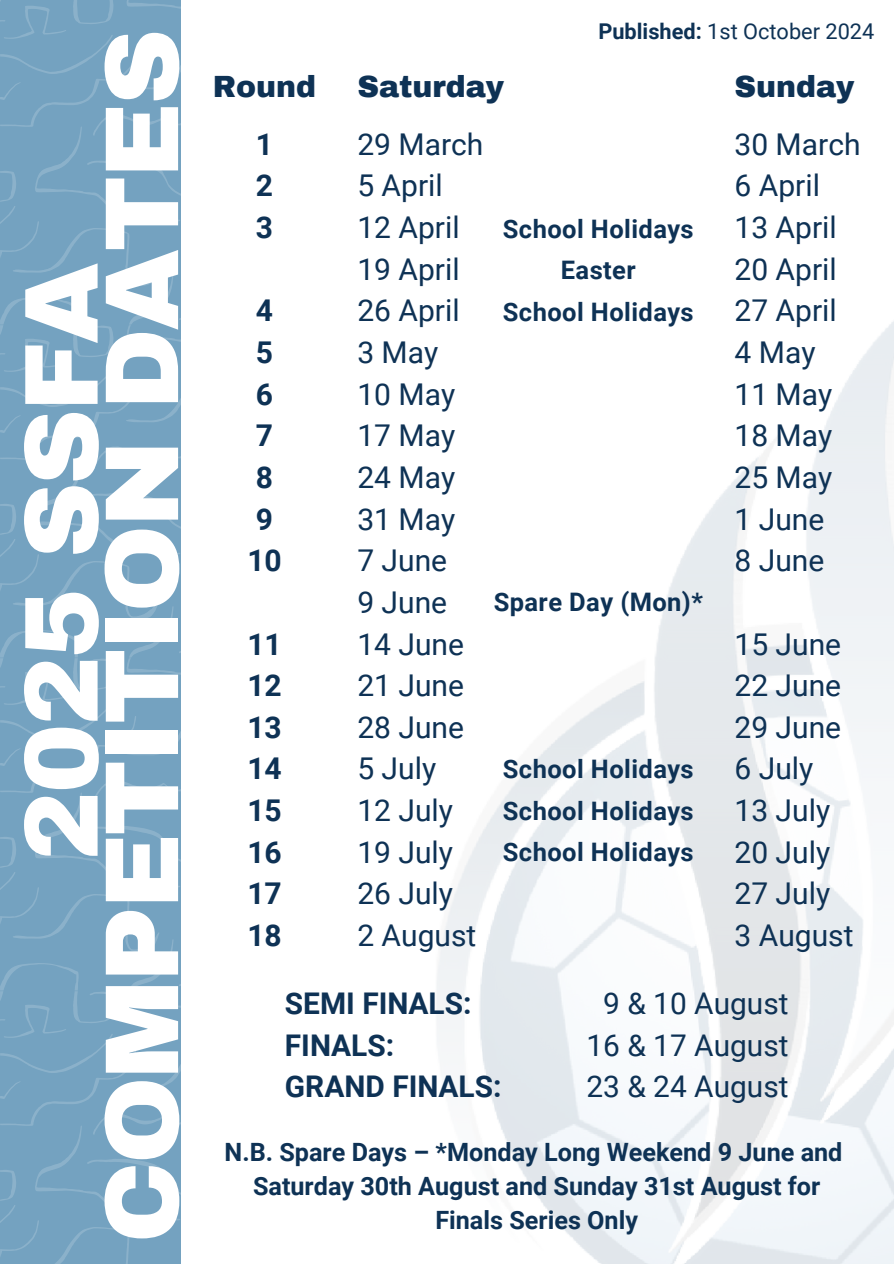
<style>
.page{position:relative;width:894px;height:1264px;background:#fff}
.page>*{position:absolute;margin:0;border:0;box-sizing:border-box;transform-origin:0 0}
.t1{font:900 105px "Archivo";letter-spacing:-.025em;color:#fff}
.t2{font:30px/41.7px "Roboto";color:#0e3255}
.t3{font:700 30px/41.7px "Roboto";color:#0e3255;text-align:justify}
.t4{font:900 30px "Archivo";color:#0e3255}
.t5{font:29.85px/41.7px "Roboto";color:#0e3255;text-align:center}
.t6{font:700 29.85px/41.7px "Roboto";color:#0e3255}
.t7{font:700 25.5px/41.7px "Roboto";letter-spacing:.015em;color:#0e3255;text-align:center}
.t8{font:700 25.2px/34px "Roboto";color:#0e3255;text-align:center}
.t9{font:21.75px "Roboto";color:#0e3255}
.s1{font-weight:700}
</style>
<div class="page">
<svg style="left:0;top:0;width:181px;height:1263px;background:#75a3c0"></svg>
<img style="left:437px;top:322px;width:456px;height:941px">
<p class="t1" style="left:86px;top:1243px;width:1215px;rotate:-90deg">COMPETITION DATES</p>
<p class="t1" style="left:5px;top:861px;width:600px;rotate:-90deg">2025 SSFA</p>
<h4 class="t4" style="left:213px;top:71px;width:105px">Round</h4>
<p class="t4" style="left:357px;top:71px;width:148px">Saturday</p>
<p class="t9" style="left:598px;top:19px;width:277px"><span class="s1">Published:</span> 1st October 2024</p>
<h4 class="t4" style="left:734px;top:71px;width:121px">Sunday</h4>
<h3 class="t3" style="left:256px;top:124px;width:19px">1<br>2<br>3</h3>
<h3 class="t3" style="left:247px;top:290px;width:36px;text-align:left">4<br>5<br>6<br>7<br>8<br>9<br>10</h3>
<h3 class="t3" style="left:247px;top:623px;width:36px">11<br>12<br>13<br>14<br>15<br>16<br>17</h3>
<p class="t3" style="left:247px;top:914px;width:36px">18</p>
<h1 class="t2" style="left:357px;top:124px;width:127px">29 March<br>5 April<br>12 April<br>19 April<br>26 April<br>3 May<br>10 May<br>17 May<br>24 May<br>31 May<br>7 June<br>9 June<br>14 June<br>21 June<br>28 June<br>5 July<br>12 July<br>19 July<br>26 July</h1>
<h4 class="t2" style="left:357px;top:914px;width:120px">2 August</h4>
<h4 class="t7" style="left:502px;top:208px;width:192px">School Holidays<br>Easter<br>School Holidays</h4>
<h5 class="t7" style="left:493px;top:581px;width:211px">Spare Day (Mon)*</h5>
<p class="t7" style="left:502px;top:748px;width:192px;text-align:justify">School Holidays School Holidays School Holidays</p>
<h4 class="t2" style="left:734px;top:124px;width:127px">30 March<br>6 April<br>13 April<br>20 April<br>27 April<br>4 May<br>11 May<br>18 May<br>25 May<br>1 June<br>8 June</h4>
<h4 class="t2" style="left:734px;top:623px;width:108px">15 June<br>22 June<br>29 June<br>6 July<br>13 July<br>20 July<br>27 July</h4>
<p class="t2" style="left:734px;top:914px;width:120px">3 August</p>
<p class="t6" style="left:285px;top:982px;width:218px">SEMI FINALS:<br>FINALS:<br>GRAND FINALS:</p>
<h1 class="t5" style="left:586px;top:982px;width:203px">9 &amp; 10 August<br>16 &amp; 17 August<br>23 &amp; 24 August</h1>
<p class="t8" style="left:224px;top:1134px;width:619px">N.B. Spare Days – *Monday Long Weekend 9 June and<br>Saturday 30th August and Sunday 31st August for<br>Finals Series Only</p>
</div>
